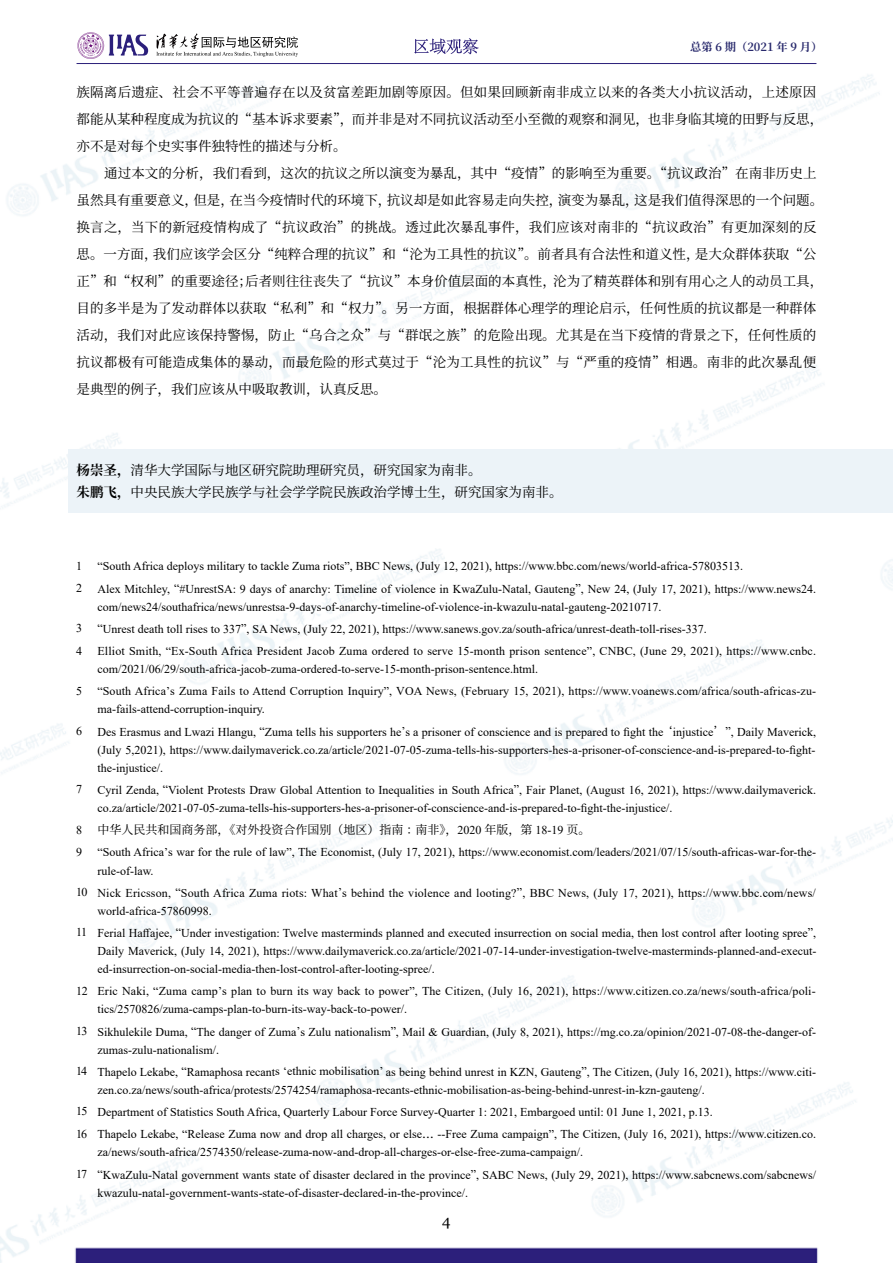
<style>
.page{position:relative;width:893px;height:1263px;background:#fff}
.page>*{position:absolute;margin:0;border:0;box-sizing:border-box;transform-origin:0 0}
.t1{font:15px "Georgia";color:#000}
.t2{font:13.5px/27px "Source Han Serif CN";color:#000}
.t3{font:12px/18px "Times New Roman";color:#000}
.t4{font:12px "Source Han Serif CN";color:#000}
.t5{font:700 11.25px "Source Han Serif CN";color:#28296c}
.s1{font-weight:700}
.s2{font-family:"Source Han Serif CN"}
.s3{font-family:"Times New Roman"}
</style>
<div class="page">
<img style="left:0;top:49px;width:893px;height:1214px">
<svg style="left:414px;top:38px;width:65px;height:16px"></svg>
<hr style="left:77px;top:63px;width:739px;height:1px;background:#2b1f7a">
<svg style="left:77px;top:32px;width:71px;height:27px"></svg>
<svg style="left:156px;top:33px;width:142px;height:24px"></svg>
<div style="left:68px;top:450px;width:825px;height:63px;background:#ecf3f8"></div>
<p class="t5" style="left:690px;top:41px;width:134px">总第 6 期（2021 年 9 月）</p>
<p class="t2" style="left:77px;top:79px;width:748px">族隔离后遗症、社会不平等普遍存在以及贫富差距加剧等原因。但如果回顾新南非成立以来的各类大小抗议活动，上述原因都能从某种程度成为抗议的“基本诉求要素”，而并非是对不同抗议活动至小至微的观察和洞见，也非身临其境的田野与反思，亦不是对每个史实事件独特性的描述与分析。</p>
<p class="t2" style="left:77px;top:160px;width:748px;text-indent:28px">通过本文的分析，我们看到，这次的抗议之所以演变为暴乱，其中“疫情”的影响至为重要。“抗议政治”在南非历史上虽然具有重要意义，但是，在当今疫情时代的环境下，抗议却是如此容易走向失控，演变为暴乱，这是我们值得深思的一个问题。换言之，当下的新冠疫情构成了“抗议政治”的挑战。透过此次暴乱事件，我们应该对南非的“抗议政治”有更加深刻的反思。一方面，我们应该学会区分“纯粹合理的抗议”和“沦为工具性的抗议”。前者具有合法性和道义性，是大众群体获取“公正”和“权利”的重要途径；后者则往往丧失了“抗议”本身价值层面的本真性，沦为了精英群体和别有用心之人的动员工具，目的多半是为了发动群体以获取“私利”和“权力”。另一方面，根据群体心理学的理论启示，任何性质的抗议都是一种群体活动，我们对此应该保持警惕，防止“乌合之众”与“群氓之族”的危险出现。尤其是在当下疫情的背景之下，任何性质的抗议都极有可能造成集体的暴动，而最危险的形式莫过于“沦为工具性的抗议”与“严重的疫情”相遇。南非的此次暴乱便是典型的例子，我们应该从中吸取教训，认真反思。</p>
<p class="t2" style="left:77px;top:459px;width:488px;line-height:22.2px"><span class="s1">杨崇圣，</span>清华大学国际与地区研究院助理研究员，研究国家为南非。<br><span class="s1">朱鹏飞，</span>中央民族大学民族学与社会学学院民族政治学博士生，研究国家为南非。</p>
<p class="t3" style="left:76px;top:556px;width:7px">1</p>
<p class="t3" style="left:97px;top:557px;width:647px">“South Africa deploys military to tackle Zuma riots”, BBC News, (July 12, 2021), https://www.bbc.com/news/world-africa-57803513.</p>
<p class="t3" style="left:76px;top:579px;width:7px">2</p>
<p class="t3" style="left:97px;top:579px;width:720px">Alex Mitchley, “#UnrestSA: 9 days of anarchy: Timeline of violence in KwaZulu-Natal, Gauteng”, New 24, (July 17, 2021), https://www.news24. com/news24/southafrica/news/unrestsa-9-days-of-anarchy-timeline-of-violence-in-kwazulu-natal-gauteng-20210717.</p>
<p class="t3" style="left:76px;top:619px;width:7px">3</p>
<p class="t3" style="left:97px;top:620px;width:611px">“Unrest death toll rises to 337”, SA News, (July 22, 2021), https://www.sanews.gov.za/south-africa/unrest-death-toll-rises-337.</p>
<p class="t3" style="left:76px;top:641px;width:7px">4</p>
<p class="t3" style="left:97px;top:642px;width:720px">Elliot Smith, “Ex-South Africa President Jacob Zuma ordered to serve 15-month prison sentence”, CNBC, (June 29, 2021), https://www.cnbc. com/2021/06/29/south-africa-jacob-zuma-ordered-to-serve-15-month-prison-sentence.html.</p>
<p class="t3" style="left:76px;top:681px;width:7px">5</p>
<p class="t3" style="left:97px;top:682px;width:720px">“South Africa’s Zuma Fails to Attend Corruption Inquiry”, VOA News, (February 15, 2021), https://www.voanews.com/africa/south-africas-zu&shy;ma-fails-attend-corruption-inquiry.</p>
<p class="t3" style="left:76px;top:722px;width:7px">6</p>
<p class="t3" style="left:97px;top:722px;width:720px;text-align:justify">Des Erasmus and Lwazi Hlangu, “Zuma tells his supporters he’s a prisoner of conscience and is prepared to fight the <span class="s2">‘</span>injustice<span class="s2">’</span>”, Daily Maverick, (July 5,2021), https://www.dailymaverick.co.za/article/2021-07-05-zuma-tells-his-supporters-hes-a-prisoner-of-conscience-and-is-prepared-to-fight&shy;the-injustice/.</p>
<p class="t3" style="left:76px;top:780px;width:7px">7</p>
<p class="t3" style="left:97px;top:780px;width:720px">Cyril Zenda, “Violent Protests Draw Global Attention to Inequalities in South Africa”, Fair Planet, (August 16, 2021), https://www.dailymaverick. co.za/article/2021-07-05-zuma-tells-his-supporters-hes-a-prisoner-of-conscience-and-is-prepared-to-fight-the-injustice/.</p>
<p class="t3" style="left:76px;top:820px;width:7px">8</p>
<p class="t4" style="left:97px;top:823px;width:494px">中华人民共和国商务部，《对外投资合作国别（地区）指南：南非》，<span class="s3">2020</span> 年版，第 <span class="s3">18-19</span> 页。</p>
<p class="t3" style="left:76px;top:842px;width:7px">9</p>
<p class="t3" style="left:97px;top:843px;width:720px">“South Africa’s war for the rule of law”, The Economist, (July 17, 2021), https://www.economist.com/leaders/2021/07/15/south-africas-war-for-the&shy;rule-of-law.</p>
<p class="t3" style="left:97px;top:883px;width:720px;text-indent:-21px">10 Nick Ericsson, “South Africa Zuma riots: What’s behind the violence and looting?”, BBC News, (July 17, 2021), https://www.bbc.com/news/ world-africa-57860998.</p>
<p class="t3" style="left:97px;top:923px;width:720px;text-align:justify;text-indent:-21px">11 Ferial Haffajee, “Under investigation: Twelve masterminds planned and executed insurrection on social media, then lost control after looting spree”, Daily Maverick, (July 14, 2021), https://www.dailymaverick.co.za/article/2021-07-14-under-investigation-twelve-masterminds-planned-and-execut&shy;ed-insurrection-on-social-media-then-lost-control-after-looting-spree/.</p>
<p class="t3" style="left:97px;top:982px;width:720px;text-indent:-21px">12 Eric Naki, “Zuma camp’s plan to burn its way back to power”, The Citizen, (July 16, 2021), https://www.citizen.co.za/news/south-africa/poli&shy;tics/2570826/zuma-camps-plan-to-burn-its-way-back-to-power/.</p>
<p class="t3" style="left:97px;top:1022px;width:720px;text-indent:-21px">13 Sikhulekile Duma, “The danger of Zuma’s Zulu nationalism”, Mail &amp; Guardian, (July 8, 2021), https://mg.co.za/opinion/2021-07-08-the-danger-of&shy;zumas-zulu-nationalism/.</p>
<p class="t3" style="left:97px;top:1062px;width:720px;text-indent:-21px">14 Thapelo Lekabe, “Ramaphosa recants ‘ethnic mobilisation’ as being behind unrest in KZN, Gauteng”, The Citizen, (July 16, 2021), https://www.citi&shy;zen.co.za/news/south-africa/protests/2574254/ramaphosa-recants-ethnic-mobilisation-as-being-behind-unrest-in-kzn-gauteng/.</p>
<p class="t3" style="left:76px;top:1100px;width:741px;line-height:22.2px">15 Department of Statistics South Africa, Quarterly Labour Force Survey-Quarter 1: 2021, Embargoed until: 01 June 1, 2021, p.13.<br>16 Thapelo Lekabe, “Release Zuma now and drop all charges, or else<span class="s2">…</span> --Free Zuma campaign”, The Citizen, (July 16, 2021), https://www.citizen.co.</p>
<p class="t3" style="left:76px;top:1141px;width:741px;line-height:22.2px;text-indent:21px">za/news/south-africa/2574350/release-zuma-now-and-drop-all-charges-or-else-free-zuma-campaign/.<br>17 “KwaZulu-Natal government wants state of disaster declared in the province”, SABC News, (July 29, 2021), https://www.sabcnews.com/sabcnews/</p>
<p class="t3" style="left:97px;top:1183px;width:372px">kwazulu-natal-government-wants-state-of-disaster-declared-in-the-province/.</p>
<p class="t1" style="left:442px;top:1211px;width:10px">4</p>
</div>
